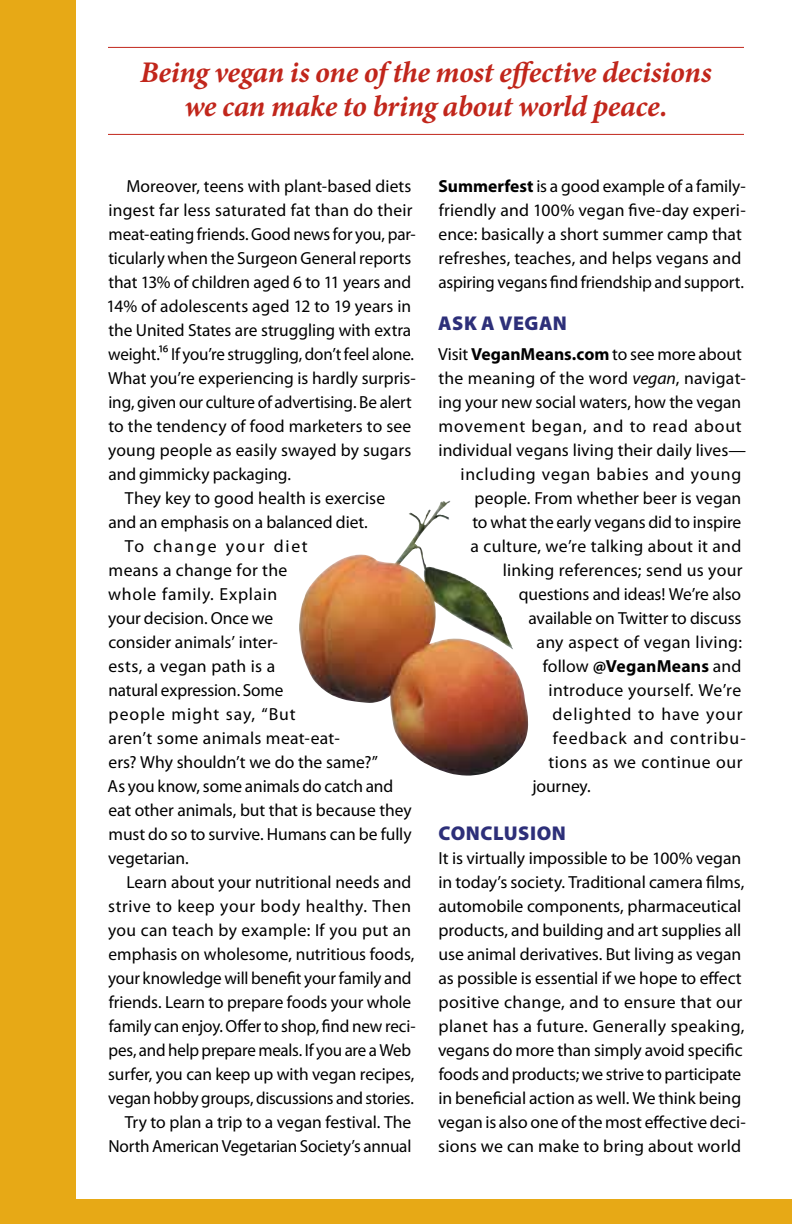
<style>
.page{position:relative;width:792px;height:1224px;background:#fff}
.page>*{position:absolute;margin:0;border:0;box-sizing:border-box;transform-origin:0 0}
.t1{font:italic 700 30px/34px "Minion Pro";letter-spacing:-.01em;color:#c1261b;text-align:center}
.t2{font:900 20px "Myriad Pro";letter-spacing:.03em;color:#2d2f79}
.t3{font:17.6px/24px "Myriad Pro";color:#000}
.t4{font:17.6px "Myriad Pro";letter-spacing:.05em;color:#000}
.t5{font:17.6px "Myriad Pro";letter-spacing:.02em;color:#000}
.t6{font:17.6px "Myriad Pro";letter-spacing:.04em;color:#000}
.t7{font:17.6px "Myriad Pro";letter-spacing:.035em;color:#000}
.t8{font:700 17.6px "Myriad Pro";color:#000}
.t9{font:17.6px "Myriad Pro";letter-spacing:.03em;color:#000}
.t10{font:17.6px "Myriad Pro";letter-spacing:.095em;color:#000}
.s1{font-weight:700}
.s2{font-style:italic}
.s3{font-weight:400}
</style>
<div class="page">
<div style="left:0;top:0;width:76px;height:1224px;background:#e7a916"></div>
<div style="left:0;top:1199px;width:792px;height:25px;background:#e7a916"></div>
<img style="left:299px;top:501px;width:151px;height:272px">
<hr style="left:108px;top:47px;width:636px;height:1px;background:#c1261b">
<hr style="left:108px;top:134px;width:636px;height:1px;background:#c1261b">
<h1 class="t1" style="left:140px;top:55px;width:573px">Being vegan is one of the most effective decisions we can make to bring about world peace.</h1>
<p class="t3" style="left:126px;top:174px;width:287px">Moreover, teens with plant-based diets</p>
<p class="t3" style="left:109px;top:198px;width:306px">ingest far less saturated fat than do their</p>
<p class="t3" style="left:109px;top:222px;width:309px">meat-eating friends. Good news for you, par-</p>
<p class="t3" style="left:108px;top:246px;width:304px">ticularly when the Surgeon General reports</p>
<p class="t3" style="left:108px;top:270px;width:304px">that 13% of children aged 6 to 11 years and</p>
<p class="t3" style="left:107px;top:294px;width:306px">14% of adolescents aged 12 to 19 years in</p>
<p class="t3" style="left:108px;top:318px;width:304px">the United States are struggling with extra</p>
<p class="t3" style="left:108px;top:342px;width:307px">weight.¹⁶ If you’re struggling, don’t feel alone.</p>
<p class="t3" style="left:108px;top:366px;width:309px">What you’re experiencing is hardly surpris-</p>
<p class="t3" style="left:109px;top:390px;width:305px">ing, given our culture of advertising. Be alert</p>
<p class="t3" style="left:108px;top:414px;width:304px">to the tendency of food marketers to see</p>
<p class="t3" style="left:108px;top:438px;width:305px">young people as easily swayed by sugars</p>
<p class="t3" style="left:109px;top:462px;width:184px">and gimmicky packaging.</p>
<p class="t3" style="left:125px;top:486px;width:262px">They key to good health is exercise</p>
<p class="t3" style="left:109px;top:510px;width:261px">and an emphasis on a balanced diet.</p>
<p class="t10" style="left:125px;top:535px;width:184px">To change your diet</p>
<p class="t3" style="left:109px;top:558px;width:180px">means a change for the</p>
<p class="t6" style="left:108px;top:583px;width:171px">whole family. Explain</p>
<p class="t3" style="left:108px;top:606px;width:167px">your decision. Once we</p>
<p class="t3" style="left:109px;top:630px;width:171px">consider animals’ inter-</p>
<p class="t3" style="left:109px;top:654px;width:168px">ests, a vegan path is a</p>
<p class="t3" style="left:109px;top:678px;width:176px">natural expression. Some</p>
<p class="t4" style="left:109px;top:703px;width:189px">people might say, “But</p>
<p class="t3" style="left:109px;top:726px;width:233px">aren’t some animals meat-eat-</p>
<p class="t3" style="left:109px;top:750px;width:271px">ers? Why shouldn’t we do the same?”</p>
<p class="t3" style="left:108px;top:774px;width:287px">As you know, some animals do catch and</p>
<p class="t3" style="left:109px;top:798px;width:305px">eat other animals, but that is because they</p>
<p class="t3" style="left:109px;top:822px;width:305px">must do so to survive. Humans can be fully</p>
<p class="t3" style="left:108px;top:846px;width:82px">vegetarian.</p>
<p class="t3" style="left:126px;top:870px;width:286px">Learn about your nutritional needs and</p>
<p class="t7" style="left:108px;top:895px;width:304px">strive to keep your body healthy. Then</p>
<p class="t5" style="left:108px;top:919px;width:305px">you can teach by example: If you put an</p>
<p class="t3" style="left:109px;top:942px;width:308px">emphasis on wholesome, nutritious foods,</p>
<p class="t3" style="left:108px;top:966px;width:305px">your knowledge will benefit your family and</p>
<p class="t3" style="left:109px;top:990px;width:304px">friends. Learn to prepare foods your whole</p>
<p class="t3" style="left:109px;top:1014px;width:308px">family can enjoy. Offer to shop, find new reci-</p>
<p class="t3" style="left:109px;top:1038px;width:304px">pes, and help prepare meals. If you are a Web</p>
<p class="t3" style="left:108px;top:1062px;width:308px">surfer, you can keep up with vegan recipes,</p>
<p class="t3" style="left:108px;top:1086px;width:308px">vegan hobby groups, discussions and stories.</p>
<p class="t3" style="left:125px;top:1110px;width:288px">Try to plan a trip to a vegan festival. The</p>
<p class="t3" style="left:108px;top:1134px;width:304px">North American Vegetarian Society’s annual</p>
<p class="t3" style="left:438px;top:174px;width:309px"><span class="s1">Summerfest</span> is a good example of a family&shy;friendly and 100% vegan five-day experi&shy;ence: basically a short summer camp that refreshes, teaches, and helps vegans and aspiring vegans find friendship and support.</p>
<p class="t2" style="left:438px;top:310px;width:76px">ASK AVEGAN</p>
<p class="t3" style="left:438px;top:342px;width:305px">Visit <span class="s1">VeganMeans.com</span> to see more about</p>
<p class="t3" style="left:438px;top:366px;width:309px">the meaning of the word <span class="s2">vegan</span>, navigat-</p>
<p class="t3" style="left:439px;top:390px;width:304px">ing your new social waters, how the vegan</p>
<p class="t4" style="left:439px;top:415px;width:305px">movement began, and to read about</p>
<p class="t3" style="left:439px;top:438px;width:309px">individual vegans living their daily lives—</p>
<p class="t6" style="left:461px;top:463px;width:282px">including vegan babies and young</p>
<p class="t3" style="left:475px;top:486px;width:268px">people. From whether beer is vegan</p>
<p class="t3" style="left:472px;top:510px;width:270px">to what the early vegans did to inspire</p>
<p class="t3" style="left:471px;top:534px;width:272px">a culture, we’re talking about it and</p>
<p class="t3" style="left:503px;top:558px;width:241px">linking references; send us your</p>
<p class="t3" style="left:519px;top:582px;width:224px">questions and ideas! We’re also</p>
<p class="t3" style="left:529px;top:606px;width:214px">available on Twitter to discuss</p>
<p class="t5" style="left:537px;top:631px;width:207px">any aspect of vegan living:</p>
<p class="t8" style="left:543px;top:655px;width:200px"><span class="s3">follow</span> @VeganMeans <span class="s3">and</span></p>
<p class="t5" style="left:549px;top:679px;width:194px">introduce yourself. We’re</p>
<p class="t4" style="left:553px;top:703px;width:191px">delighted to have your</p>
<p class="t4" style="left:553px;top:727px;width:195px">feedback and contribu-</p>
<p class="t9" style="left:548px;top:751px;width:196px">tions as we continue our</p>
<p class="t3" style="left:532px;top:774px;width:60px">journey.</p>
<p class="t2" style="left:438px;top:820px;width:129px">CONCLUSION</p>
<p class="t3" style="left:438px;top:846px;width:309px">It is virtually impossible to be 100% vegan in today’s society. Traditional camera films, automobile components, pharmaceutical products, and building and art supplies all use animal derivatives. But living as vegan as possible is essential if we hope to effect positive change, and to ensure that our planet has a future. Generally speaking, vegans do more than simply avoid specific foods and products; we strive to participate in beneficial action as well. We think being vegan is also one of the most effective deci&shy;sions we can make to bring about world</p>
</div>
